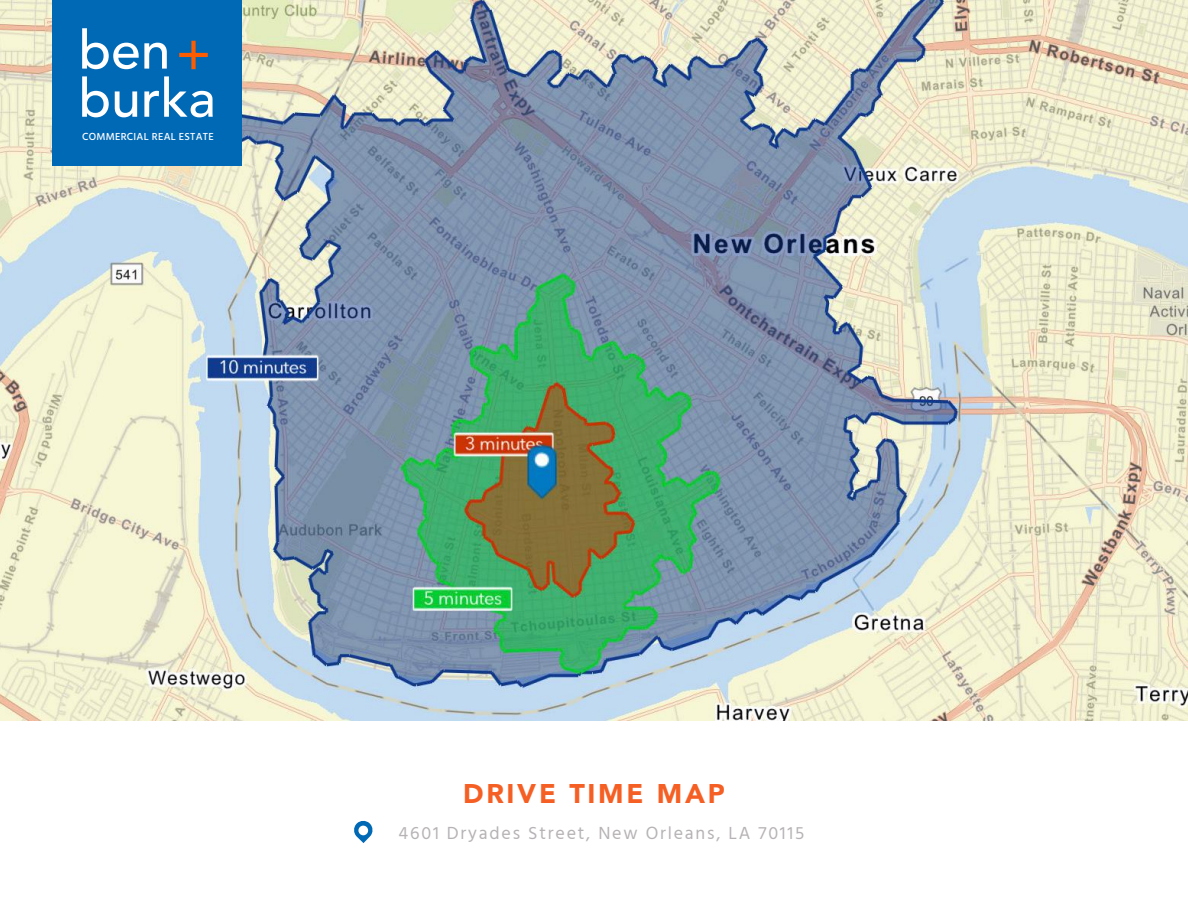
<style>
.page{position:relative;width:1188px;height:918px;background:#fff}
.page>*{position:absolute;margin:0;border:0;box-sizing:border-box;transform-origin:0 0}
.t1{font:900 27px "Avenir";letter-spacing:.1em;color:#f55f23}
.t2{font:18px "Hind";letter-spacing:.1em;color:#b6b2b5}
.t3{font:500 10.5px "Hind";letter-spacing:.025em;color:#fff}
</style>
<div class="page">
<img style="left:0;top:0;width:1188px;height:721px">
<svg style="left:354px;top:821px;width:19px;height:22px"></svg>
<div style="left:358px;top:825px;width:10px;height:10px;background:#fff;border-radius:50%"></div>
<div style="left:53px;top:0;width:189px;height:166px;background:#0069b6"></div>
<svg style="left:82px;top:28px;width:85px;height:41px"></svg>
<svg style="left:179px;top:41px;width:29px;height:28px"></svg>
<svg style="left:82px;top:76px;width:27px;height:41px"></svg>
<svg style="left:115px;top:91px;width:22px;height:26px"></svg>
<svg style="left:144px;top:76px;width:69px;height:41px"></svg>
<p class="t3" style="left:82px;top:129px;width:133px">COMMERCIAL REAL ESTATE</p>
<h1 class="t1" style="left:463px;top:771px;width:263px">DRIVE TIME MAP</h1>
<p class="t2" style="left:399px;top:821px;width:407px">4601 Dryades Street, New Orleans, LA 70115</p>
</div>
